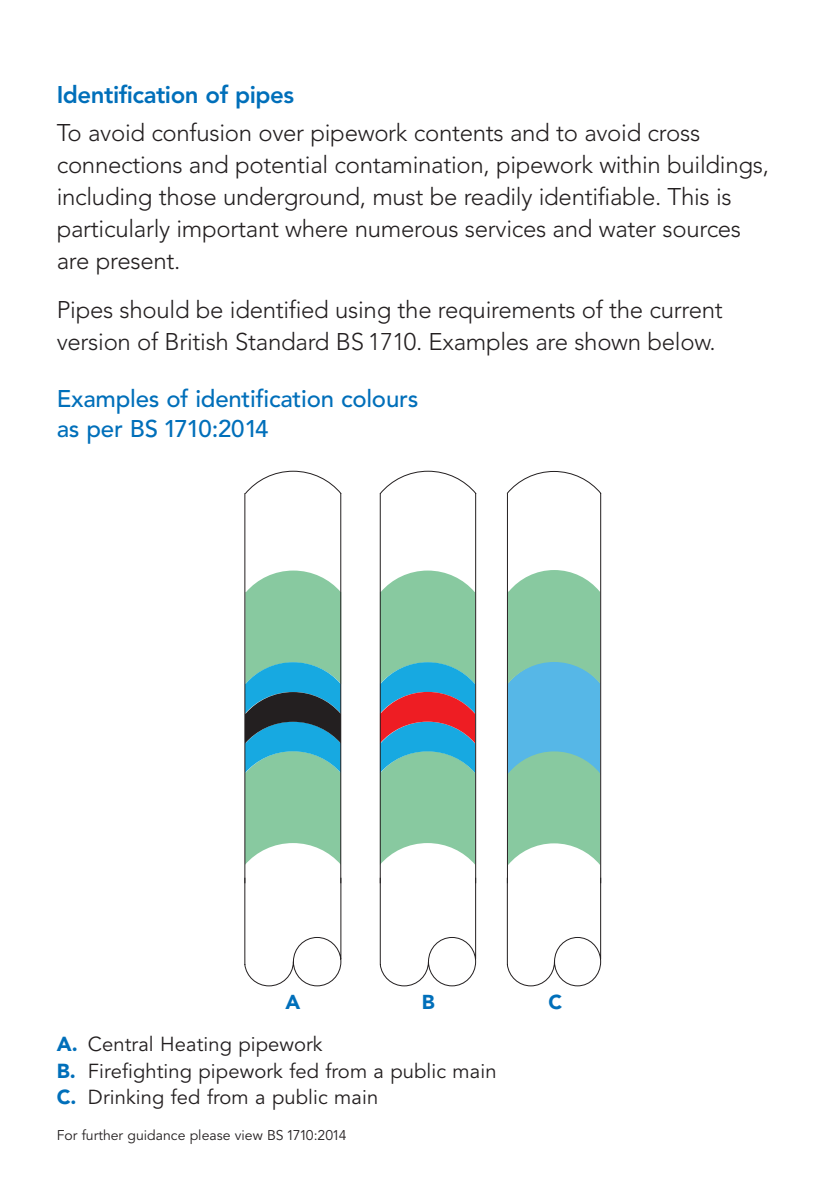
<style>
.page{position:relative;width:840px;height:1191px;background:#fff}
.page>*{position:absolute;margin:0;border:0;box-sizing:border-box;transform-origin:0 0}
.t1{font:300 24px/32px "Avenir";letter-spacing:-.015em;color:#231f20}
.t2{font:500 24px/30px "Avenir";letter-spacing:-.01em;color:#006fba}
.t3{font:800 24px "Avenir";letter-spacing:-.02em;color:#006fba}
.t4{font:20.2px "Avenir";letter-spacing:.005em;color:#231f20}
.t5{font:900 20px "Avenir";color:#006fba}
.t6{font:14px "Avenir";color:#231f20}
.s1{font-weight:900;color:#006fba}
</style>
<div class="page">
<svg style="left:246px;top:470px;width:356px;height:413px"></svg>
<svg style="left:244px;top:492px;width:264px;height:391px"></svg>
<svg style="left:244px;top:876px;width:98px;height:111px"></svg>
<svg style="left:506px;top:876px;width:95px;height:111px"></svg>
<svg style="left:379px;top:876px;width:97px;height:111px"></svg>
<p class="t3" style="left:57px;top:81px;width:239px">Identification of pipes</p>
<p class="t1" style="left:57px;top:117px;width:713px">To avoid confusion over pipework contents and to avoid cross connections and potential contamination, pipework within buildings, including those underground, must be readily identifiable. This is particularly important where numerous services and water sources are present.</p>
<p class="t1" style="left:57px;top:294px;width:667px">Pipes should be identified using the requirements of the current version of British Standard BS 1710. Examples are shown below.</p>
<p class="t2" style="left:57px;top:384px;width:363px">Examples of identification colours as per BS 1710:2014</p>
<p class="t5" style="left:285px;top:990px;width:16px">A</p>
<p class="t5" style="left:421px;top:990px;width:14px">B</p>
<p class="t5" style="left:548px;top:990px;width:15px">C</p>
<p class="t4" style="left:57px;top:1032px;width:267px"><span class="s1">A.</span> Central Heating pipework</p>
<p class="t4" style="left:57px;top:1059px;width:441px"><span class="s1">B.</span> Firefighting pipework fed from a public main</p>
<p class="t4" style="left:57px;top:1085px;width:323px"><span class="s1">C.</span> Drinking fed from a public main</p>
<p class="t6" style="left:57px;top:1127px;width:291px">For further guidance please view BS 1710:2014</p>
</div>
